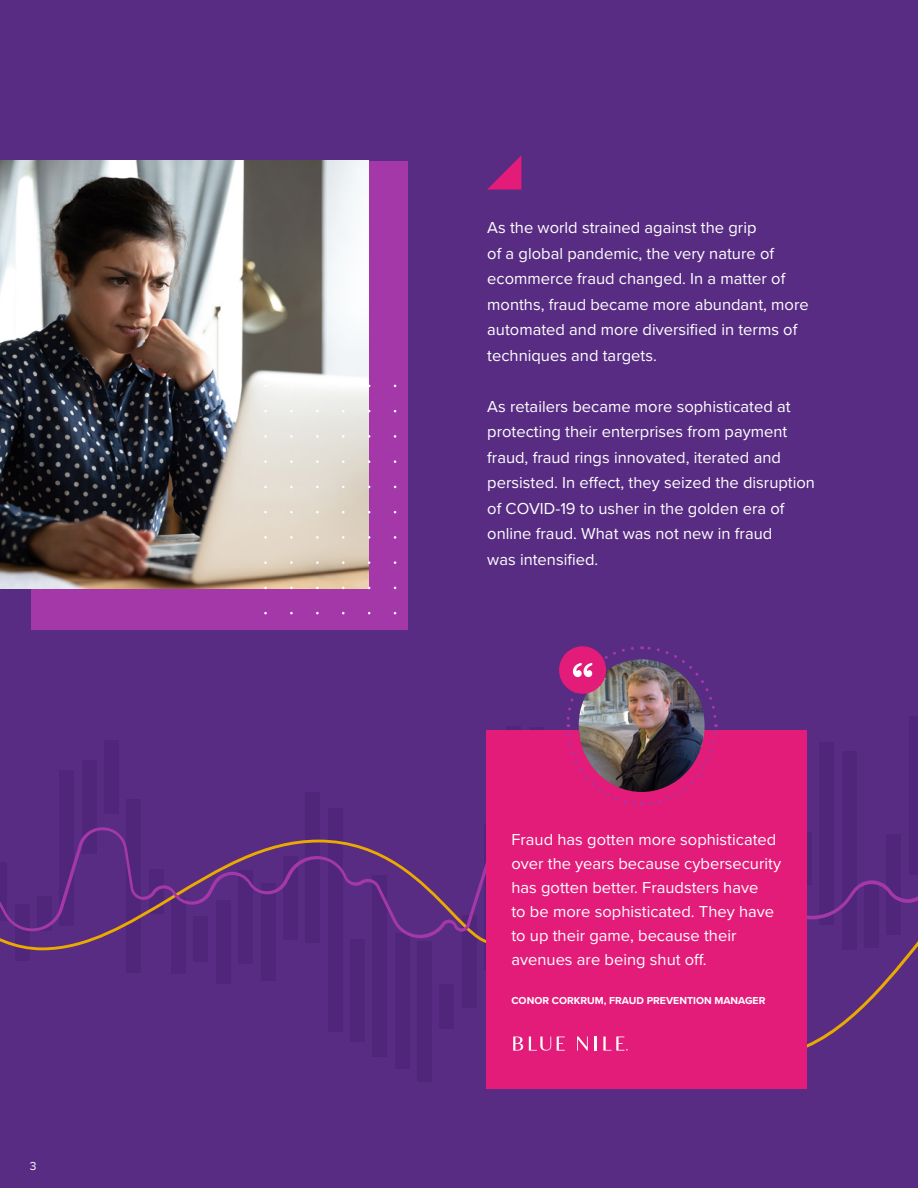
<style>
.page{position:relative;width:918px;height:1188px;background:#582c83}
.page>*{position:absolute;margin:0;border:0;box-sizing:border-box;transform-origin:0 0}
.t1{font:16.5px/25.5px "Proxima Nova";color:#fff}
.t2{font:12px "Proxima Nova";color:#fff}
.t3{font:700 10.5px "Proxima Nova";color:#fff}
</style>
<div class="page">
<div style="left:909px;top:716px;width:9px;height:159px;background:#4f2679"></div>
<div style="left:842px;top:752px;width:15px;height:198px;background:#4f2679"></div>
<div style="left:819px;top:742px;width:15px;height:183px;background:#4f2679"></div>
<div style="left:529px;top:727px;width:15px;height:91px;background:#4f2679"></div>
<div style="left:506px;top:726px;width:15px;height:114px;background:#4f2679"></div>
<div style="left:417px;top:941px;width:15px;height:141px;background:#4f2679"></div>
<div style="left:395px;top:934px;width:15px;height:135px;background:#4f2679"></div>
<div style="left:305px;top:792px;width:15px;height:151px;background:#4f2679"></div>
<div style="left:126px;top:799px;width:15px;height:174px;background:#4f2679"></div>
<div style="left:104px;top:740px;width:15px;height:74px;background:#4f2679"></div>
<div style="left:82px;top:760px;width:15px;height:94px;background:#4f2679"></div>
<div style="left:59px;top:770px;width:15px;height:156px;background:#4f2679"></div>
<svg style="left:0;top:938px;width:918px;height:110px"></svg>
<svg style="left:0;top:827px;width:918px;height:111px"></svg>
<div style="left:31px;top:161px;width:377px;height:469px;background:#a438a8"></div>
<img style="left:0;top:161px;width:369px;height:427px">
<div style="left:486px;top:730px;width:321px;height:359px;background:#e31c79"></div>
<div style="left:559px;top:646px;width:47px;height:48px;background:#e31c79;border-radius:50%"></div>
<img style="left:565px;top:646px;width:153px;height:159px">
<svg style="left:487px;top:155px;width:34px;height:35px"></svg>
<svg style="left:513px;top:1037px;width:10px;height:14px"></svg>
<svg style="left:557px;top:1037px;width:8px;height:14px"></svg>
<svg style="left:529px;top:1037px;width:22px;height:14px"></svg>
<hr style="left:594px;top:1037px;width:3px;height:14px;background:#fff">
<svg style="left:577px;top:1037px;width:11px;height:14px"></svg>
<svg style="left:603px;top:1037px;width:25px;height:14px"></svg>
<p class="t2" style="left:30px;top:1157px;width:8px">3</p>
<p class="t1" style="left:487px;top:214px;width:323px">As the world strained against the grip<br>of a global pandemic, the very nature of ecommerce fraud changed. In a matter of months, fraud became more abundant, more automated and more diversified in terms of techniques and targets.</p>
<p class="t1" style="left:487px;top:393px;width:329px">As retailers became more sophisticated at protecting their enterprises from payment fraud, fraud rings innovated, iterated and persisted. In effect, they seized the disruption of COVID-19 to usher in the golden era of online fraud. What was not new in fraud<br>was intensified.</p>
<p class="t1" style="left:511px;top:827px;width:271px;line-height:24px">Fraud has gotten more sophisticated over the years because cybersecurity has gotten better. Fraudsters have<br>to be more sophisticated. They have to up their game, because their avenues are being shut off.</p>
<p class="t3" style="left:511px;top:992px;width:256px">CONOR CORKRUM, FRAUD PREVENTION MANAGER</p>
</div>
